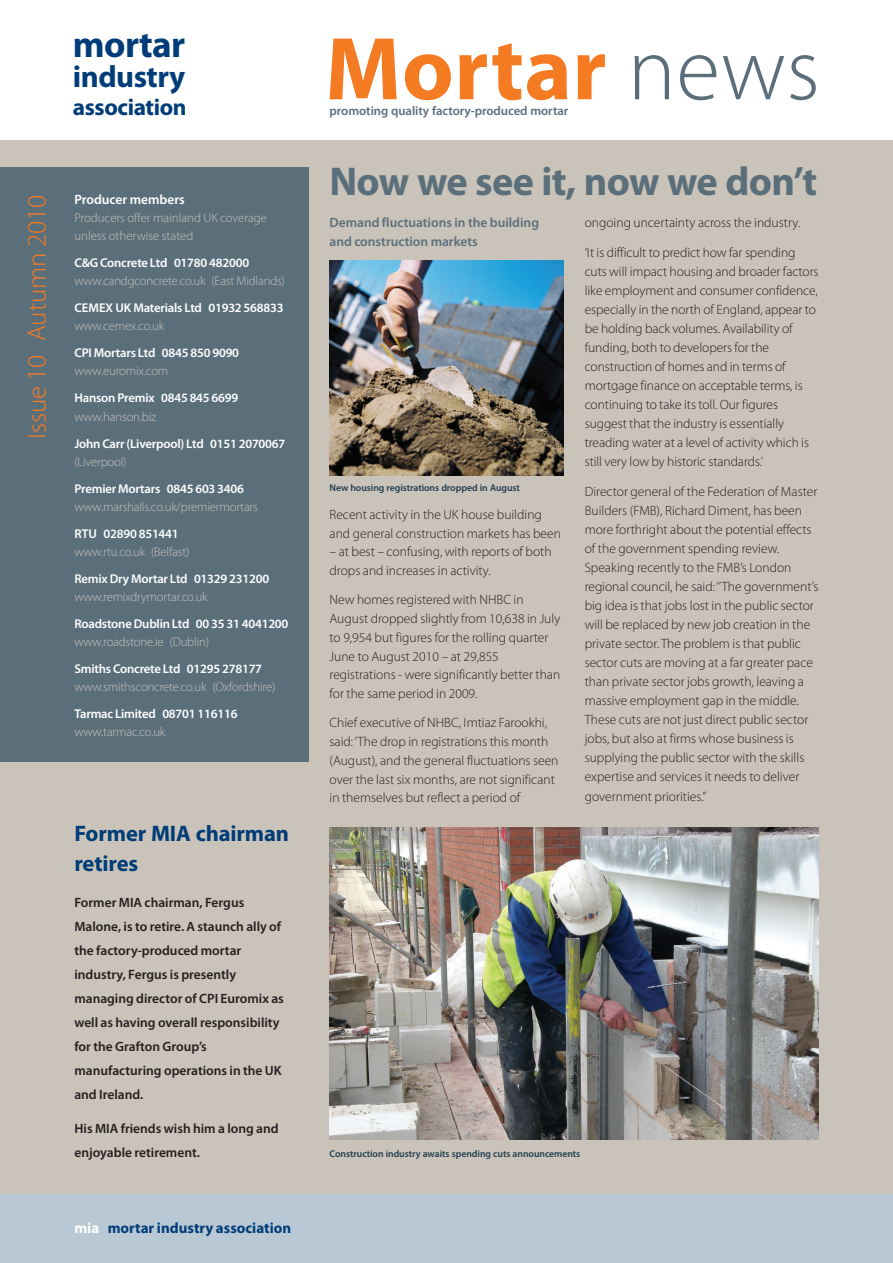
<style>
.page{position:relative;width:893px;height:1263px;background:#fff}
.page>*{position:absolute;margin:0;border:0;box-sizing:border-box;transform-origin:0 0}
.t1{font:700 90px "Myriad Pro";letter-spacing:.005em;color:#f47b21}
.t2{font:700 40.35px "Myriad Pro";letter-spacing:-.015em;color:#5b6f7b}
.t3{font:700 37.2px "Myriad Pro";letter-spacing:-.015em;color:#003d78}
.t4{font:700 30.75px "Myriad Pro";letter-spacing:-.015em;color:#003d78}
.t5{font:300 27px "Myriad Pro";color:#f47b21}
.t6{font:700 23.4px "Myriad Pro";letter-spacing:-.015em;color:#003d78}
.t7{font:700 22.5px/30px "Myriad Pro";letter-spacing:-.005em;color:#003d78}
.t8{font:700 15px "Myriad Pro";color:#003d78}
.t9{font:300 13.5px/19px "Myriad Pro";color:#231f20}
.t10{font:600 13.5px/24px "Myriad Pro";color:#231f20}
.t11{font:600 13.5px/18.8px "Myriad Pro";color:#5b6f7b}
.t12{font:600 13.5px "Myriad Pro";color:#fff}
.t13{font:300 12.75px/18px "Myriad Pro";letter-spacing:-.015em;color:#c9c3ba}
.t14{font:600 12.75px "Myriad Pro";letter-spacing:-.015em;color:#fff}
.t15{font:600 12.75px "Myriad Pro";letter-spacing:-.005em;color:#5b6f7b}
.t16{font:600 9.75px "Myriad Pro";letter-spacing:-.005em;color:#213d50}
.s1{color:#fff}
.s2{font-weight:300;color:#5b6f7b}
</style>
<div class="page">
<div style="left:0;top:140px;width:893px;height:1055px;background:#c9c3ba"></div>
<div style="left:0;top:1195px;width:893px;height:68px;background:#b9c8d5"></div>
<div style="left:0;top:167px;width:308px;height:594px;background:#5b6f7b"></div>
<img style="left:330px;top:261px;width:233px;height:215px">
<img style="left:330px;top:828px;width:489px;height:311px">
<h3 class="t3" style="left:73px;top:30px;width:114px">mortar</h3>
<h3 class="t4" style="left:73px;top:65px;width:114px">industry</h3>
<h3 class="t6" style="left:73px;top:98px;width:115px">association</h3>
<h3 class="t5" style="left:27px;top:439px;width:246px;rotate:-90deg">Issue 10 Autumn 2010</h3>
<p class="t12" style="left:74px;top:195px;width:112px">Producer members</p>
<p class="t13" style="left:74px;top:210px;width:194px">Producers offer mainland UK coverage unless otherwise stated</p>
<p class="t14" style="left:74px;top:258px;width:176px">C&amp;G Concrete Ltd 01780 482000</p>
<p class="t13" style="left:74px;top:273px;width:212px">www.candgconcrete.co.uk (East Midlands)</p>
<p class="t14" style="left:74px;top:303px;width:211px">CEMEX UK Materials Ltd 01932 568833</p>
<p class="t13" style="left:74px;top:318px;width:91px">www.cemex.co.uk</p>
<p class="t14" style="left:74px;top:348px;width:166px">CPI Mortars Ltd 0845 850 9090</p>
<p class="t13" style="left:74px;top:363px;width:95px">www.euromix.com</p>
<p class="t14" style="left:74px;top:393px;width:165px">Hanson Premix 0845 845 6699</p>
<p class="t13" style="left:74px;top:408px;width:84px">www.hanson.biz</p>
<p class="t14" style="left:74px;top:438px;width:212px">John Carr (Liverpool) Ltd 0151 2070067</p>
<p class="t13" style="left:74px;top:453px;width:54px">(Liverpool)</p>
<p class="t14" style="left:74px;top:483px;width:171px">Premier Mortars 0845 603 3406</p>
<p class="t13" style="left:74px;top:498px;width:185px">www.marshalls.co.uk/premiermortars</p>
<p class="t14" style="left:74px;top:528px;width:106px">RTU 02890 851441</p>
<p class="t13" style="left:74px;top:543px;width:117px">www.rtu.co.uk (Belfast)</p>
<p class="t14" style="left:74px;top:573px;width:196px">Remix Dry Mortar Ltd 01329 231200</p>
<p class="t13" style="left:74px;top:588px;width:135px">www.remixdrymortar.co.uk</p>
<p class="t14" style="left:74px;top:618px;width:216px">Roadstone Dublin Ltd 00 35 31 4041200</p>
<p class="t13" style="left:74px;top:633px;width:136px">www.roadstone.ie (Dublin)</p>
<p class="t14" style="left:74px;top:663px;width:189px">Smiths Concrete Ltd 01295 278177</p>
<p class="t13" style="left:74px;top:678px;width:203px">www.smithsconcrete.co.uk (Oxfordshire)</p>
<p class="t14" style="left:74px;top:708px;width:165px">Tarmac Limited 08701 116116</p>
<p class="t13" style="left:74px;top:723px;width:92px">www.tarmac.co.uk</p>
<h3 class="t7" style="left:74px;top:820px;width:216px">Former MIA chairman retires</h3>
<p class="t10" style="left:74px;top:891px;width:211px">Former MIA chairman, Fergus<br>Malone, is to retire. A staunch ally of the factory-produced mortar industry, Fergus is presently managing director of CPI Euromix as well as having overall responsibility for the Grafton Group’s manufacturing operations in the UK and Ireland.</p>
<p class="t10" style="left:74px;top:1117px;width:206px">His MIA friends wish him a long and enjoyable retirement.</p>
<p class="t8" style="left:74px;top:1222px;width:218px"><span class="s1">mia</span> mortar industry association</p>
<h1 class="t1" style="left:325px;top:35px;width:496px">Mortar <span class="s2">news</span></h1>
<p class="t15" style="left:330px;top:106px;width:240px">promoting quality factory-produced mortar</p>
<h2 class="t2" style="left:330px;top:166px;width:489px">Now we see it, now we don’t</h2>
<p class="t11" style="left:330px;top:214px;width:211px">Demand fluctuations in the building and construction markets</p>
<p class="t16" style="left:330px;top:484px;width:192px">New housing registrations dropped in August</p>
<p class="t9" style="left:330px;top:506px;width:233px">Recent activity in the UK house building and general construction markets has been</p>
<p class="t9" style="left:330px;top:543px;width:224px">– at best – confusing, with reports of both drops and increases in activity.</p>
<p class="t9" style="left:330px;top:591px;width:232px">New homes registered with NHBC in August dropped slightly from 10,638 in July to 9,954 but figures for the rolling quarter June to August 2010 – at 29,855 registrations - were significantly better than for the same period in 2009.</p>
<p class="t9" style="left:330px;top:714px;width:230px">Chief executive of NHBC, Imtiaz Farookhi, said: ‘The drop in registrations this month (August), and the general fluctuations seen over the last six months, are not significant in themselves but reflect a period of</p>
<p class="t9" style="left:585px;top:209px;width:217px;line-height:29.5px">ongoing uncertainty across the industry. ‘It is difficult to predict how far spending</p>
<p class="t9" style="left:585px;top:263px;width:235px">cuts will impact housing and broader factors like employment and consumer confidence, especially in the north of England, appear to be holding back volumes. Availability of funding, both to developers for the construction of homes and in terms of mortgage finance on acceptable terms, is continuing to take its toll. Our figures suggest that the industry is essentially treading water at a level of activity which is still very low by historic standards.’</p>
<p class="t9" style="left:585px;top:483px;width:235px">Director general of the Federation of Master Builders (FMB), Richard Diment, has been more forthright about the potential effects of the government spending review.<br>Speaking recently to the FMB’s London regional council, he said: ‘’The government’s big idea is that jobs lost in the public sector will be replaced by new job creation in the private sector. The problem is that public sector cuts are moving at a far greater pace than private sector jobs growth, leaving a massive employment gap in the middle.<br>These cuts are not just direct public sector jobs, but also at firms whose business is supplying the public sector with the skills expertise and services it needs to deliver government priorities.”</p>
<p class="t16" style="left:330px;top:1150px;width:252px">Construction industry awaits spending cuts announcements</p>
</div>
